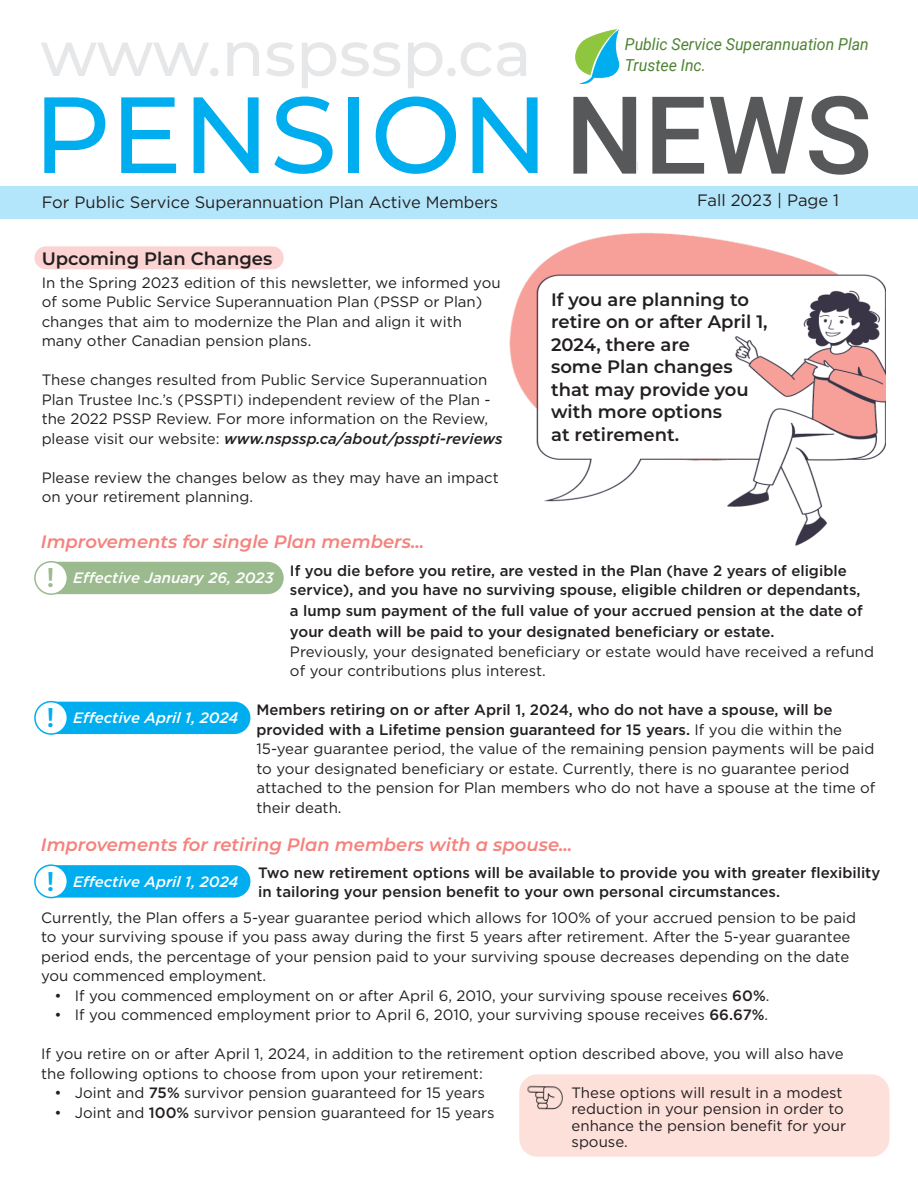
<style>
.page{position:relative;width:918px;height:1188px;background:#fff}
.page>*{position:absolute;margin:0;border:0;box-sizing:border-box;transform-origin:0 0}
.t1{font:500 108px "Montserrat";color:#00aeef}
.t2{font:500 63px "Montserrat";color:#e6e7e9}
.t3{font:600 27px "Montserrat";color:#00aeef}
.t4{font:600 27px "Montserrat";color:#9bba8e}
.t5{font:600 18px/22.5px "Montserrat";color:#231f20}
.t6{font:italic 600 18px "Montserrat";color:#f5827d}
.t7{font:16.5px "Gotham";color:#231f20}
.t8{font:italic 16.5px "Roboto";color:#4d8333;scale:.96 1}
.t9{font:15px/19.5px "Gotham";color:#231f20}
.t10{font:500 15px/19.5px "Gotham";color:#231f20}
.t11{font:italic 500 15px "Gotham";color:#fff}
.s1{font-family:"Roboto";color:#57585a}
.s2{font-weight:500;font-style:italic}
.s3{font-weight:500}
</style>
<div class="page">
<div style="left:35px;top:246px;width:249px;height:23px;background:#fbd3d2;border-radius:11px"></div>
<div style="left:0;top:186px;width:918px;height:33px;background:#b3e6fa"></div>
<img style="left:576px;top:29px;width:44px;height:55px">
<img style="left:509px;top:233px;width:377px;height:313px">
<div style="left:41px;top:865px;width:209px;height:33px;background:#00aeef;border-radius:16px"></div>
<div style="left:35px;top:865px;width:32px;height:33px;background:#fff;border-radius:50%"></div>
<div style="left:34px;top:864px;width:34px;height:34px;border:2px solid #00aeef;border-radius:50%"></div>
<div style="left:519px;top:1074px;width:370px;height:83px;background:#fde0da;border-radius:18px"></div>
<img style="left:519px;top:1076px;width:44px;height:34px">
<div style="left:41px;top:562px;width:243px;height:32px;background:#9bba8e;border-radius:16px"></div>
<div style="left:35px;top:562px;width:32px;height:32px;background:#fff;border-radius:50%"></div>
<div style="left:34px;top:561px;width:34px;height:34px;border:2px solid #9bba8e;border-radius:50%"></div>
<div style="left:41px;top:702px;width:209px;height:32px;background:#00aeef;border-radius:16px"></div>
<div style="left:35px;top:702px;width:32px;height:32px;background:#fff;border-radius:50%"></div>
<div style="left:34px;top:701px;width:34px;height:34px;border:2px solid #00aeef;border-radius:50%"></div>
<p class="t2" style="left:40px;top:10px;width:493px">www.nspssp.ca</p>
<p class="t8" style="left:625px;top:33px;width:256px">Public Service Superannuation Plan</p>
<p class="t8" style="left:625px;top:54px;width:86px">Trustee Inc.</p>
<p class="t1" style="left:33px;top:59px;width:841px">PENSION <span class="s1">NEWS</span></p>
<p class="t7" style="left:42px;top:192px;width:458px">For Public Service Superannuation Plan Active Members</p>
<p class="t7" style="left:697px;top:190px;width:143px">Fall 2023 | Page 1</p>
<p class="t5" style="left:42px;top:247px;width:232px">Upcoming Plan Changes</p>
<p class="t9" style="left:42px;top:272px;width:460px">In the Spring 2023 edition of this newsletter, we informed you of some Public Service Superannuation Plan (PSSP or Plan) changes that aim to modernize the Plan and align it with many other Canadian pension plans.</p>
<p class="t9" style="left:42px;top:370px;width:462px">These changes resulted from Public Service Superannuation Plan Trustee Inc.’s (PSSPTI) independent review of the Plan - the 2022 PSSP Review. For more information on the Review, please visit our website: <span class="s2">www.nspssp.ca/about/psspti-reviews</span></p>
<p class="t9" style="left:42px;top:467px;width:459px">Please review the changes below as they may have an impact on your retirement planning.</p>
<p class="t6" style="left:41px;top:529px;width:385px">Improvements for single Plan members...</p>
<p class="t5" style="left:551px;top:287px;width:218px">If you are planning to retire on or after April 1,<br>2024, there are<br>some Plan changes that may provide you</p>
<p class="t5" style="left:551px;top:400px;width:172px">with more options at retirement.</p>
<p class="t4" style="left:47px;top:558px;width:9px">!</p>
<p class="t11" style="left:73px;top:568px;width:202px">Effective January 26, 2023</p>
<p class="t10" style="left:290px;top:560px;width:572px">If you die before you retire, are vested in the Plan (have 2 years of eligible service), and you have no surviving spouse, eligible children or dependants,</p>
<p class="t10" style="left:290px;top:600px;width:574px;line-height:21px">a lump sum payment of the full value of your accrued pension at the date of your death will be paid to your designated beneficiary or estate.</p>
<p class="t9" style="left:290px;top:641px;width:586px">Previously, your designated beneficiary or estate would have received a refund of your contributions plus interest.</p>
<p class="t9" style="left:256px;top:700px;width:620px"><span class="s3">Members retiring on or after April 1, 2024, who do not have a spouse, will be provided with a Lifetime pension guaranteed for 15 years.</span> If you die within the 15-year guarantee period, the value of the remaining pension payments will be paid to your designated beneficiary or estate. Currently, there is no guarantee period attached to the pension for Plan members who do not have a spouse at the time of their death.</p>
<p class="t3" style="left:47px;top:698px;width:9px">!</p>
<p class="t11" style="left:73px;top:708px;width:167px">Effective April 1, 2024</p>
<p class="t6" style="left:41px;top:832px;width:533px">Improvements for retiring Plan members with a spouse...</p>
<p class="t10" style="left:258px;top:863px;width:624px">Two new retirement options will be available to provide you with greater flexibility in tailoring your pension benefit to your own personal circumstances.</p>
<p class="t3" style="left:47px;top:862px;width:9px">!</p>
<p class="t11" style="left:73px;top:872px;width:167px">Effective April 1, 2024</p>
<p class="t9" style="left:41px;top:907px;width:817px">Currently, the Plan offers a 5-year guarantee period which allows for 100% of your accrued pension to be paid to your surviving spouse if you pass away during the first 5 years after retirement. After the 5-year guarantee period ends, the percentage of your pension paid to your surviving spouse decreases depending on the date you commenced employment.</p>
<p class="t9" style="left:55px;top:985px;width:716px">• If you commenced employment on or after April 6, 2010, your surviving spouse receives <span class="s3">60%</span>.</p>
<p class="t9" style="left:55px;top:1005px;width:715px">• If you commenced employment prior to April 6, 2010, your surviving spouse receives <span class="s3">66.67%</span>.</p>
<p class="t9" style="left:41px;top:1044px;width:804px">If you retire on or after April 1, 2024, in addition to the retirement option described above, you will also have the following options to choose from upon your retirement:</p>
<p class="t9" style="left:55px;top:1083px;width:432px">• Joint and <span class="s3">75%</span> survivor pension guaranteed for 15 years</p>
<p class="t9" style="left:55px;top:1102px;width:442px">• Joint and <span class="s3">100%</span> survivor pension guaranteed for 15 years</p>
<p class="t9" style="left:572px;top:1084px;width:276px;line-height:16.5px">These options will result in a modest reduction in your pension in order to enhance the pension benefit for your spouse.</p>
</div>
